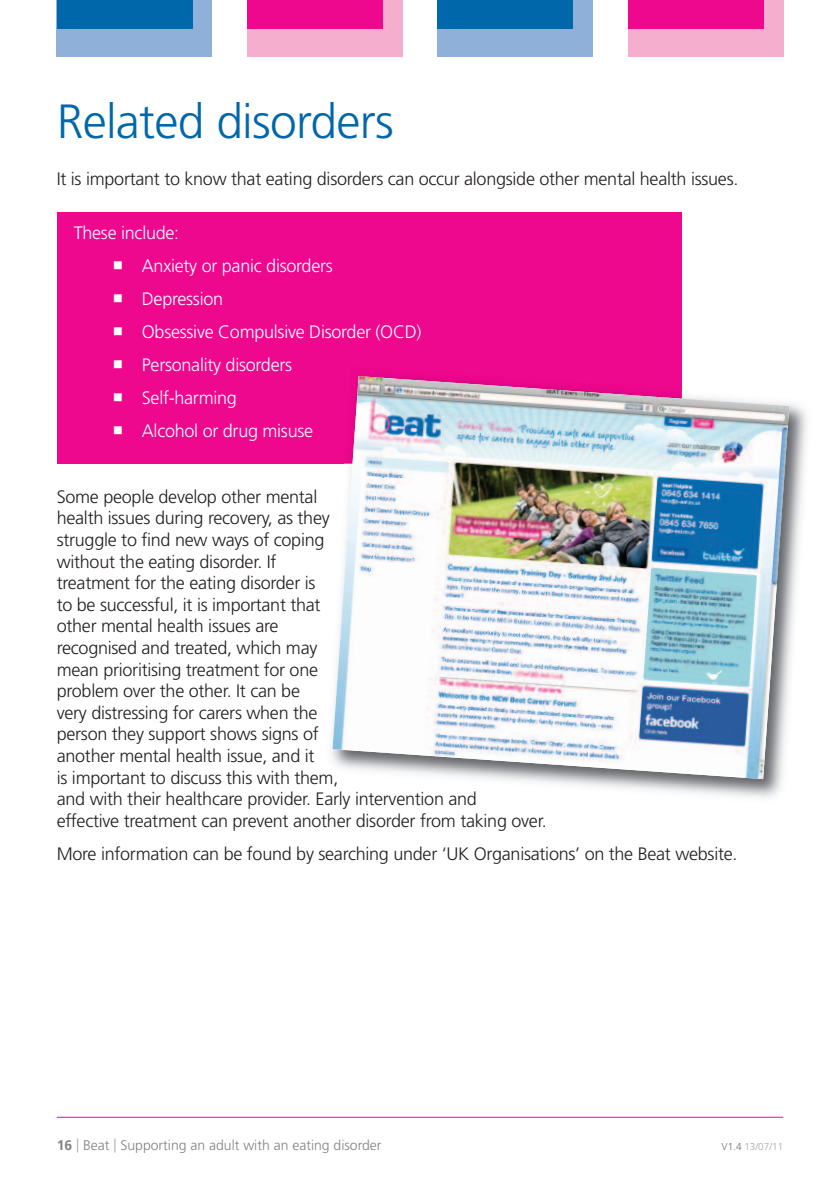
<style>
.page{position:relative;width:840px;height:1191px;background:#fff}
.page>*{position:absolute;margin:0;border:0;box-sizing:border-box;transform-origin:0 0}
.t1{font:300 48px "Frutiger";letter-spacing:-.015em;color:#0067ab}
.t2{font:300 18px/21.6px "Frutiger";letter-spacing:-.015em;color:#231f20}
.t3{font:300 18px/33px "Frutiger";letter-spacing:-.015em;color:#fff}
.t4{font:300 14px "Frutiger";color:#808285}
.t5{font:300 10px "Frutiger";color:#a8a9ad}
.s1{font-family:"Arial Unicode MS";font-weight:400}
.s2{font-weight:700}
.s3{color:#a8a9ad}
.s4{color:#6c6d70}
</style>
<div class="page">
<div style="left:57px;top:212px;width:624px;height:251px;background:#ed088d"></div>
<div style="left:57px;top:0;width:155px;height:57px;background:#8fb0d8"></div>
<div style="left:247px;top:0;width:155px;height:57px;background:#f5aece"></div>
<div style="left:57px;top:0;width:136px;height:28px;background:#0067ab"></div>
<div style="left:247px;top:0;width:136px;height:28px;background:#ed088d"></div>
<div style="left:437px;top:0;width:155px;height:57px;background:#8fb0d8"></div>
<div style="left:627px;top:0;width:155px;height:57px;background:#f5aece"></div>
<div style="left:437px;top:0;width:136px;height:28px;background:#0067ab"></div>
<div style="left:627px;top:0;width:136px;height:28px;background:#ed088d"></div>
<hr style="left:57px;top:1116px;width:725px;height:1px;background:#ed088d">
<img style="left:322px;top:404px;width:485px;height:394px">
<img style="left:332px;top:376px;width:456px;height:403px">
<h1 class="t1" style="left:57px;top:102px;width:338px">Related disorders</h1>
<p class="t2" style="left:57px;top:169px;width:682px">It is important to know that eating disorders can occur alongside other mental health issues.</p>
<p class="t3" style="left:113px;top:218px;width:309px;text-indent:-40px">These include:<br><span class="s1">￭</span> Anxiety or panic disorders<br><span class="s1">￭</span> Depression<br><span class="s1">￭</span> Obsessive Compulsive Disorder (OCD)<span class="s1">￭</span> Personality disorders<br><span class="s1">￭</span> Self-harming<br><span class="s1">￭</span> Alcohol or drug misuse</p>
<p class="t2" style="left:57px;top:487px;width:491px">Some people develop other mental<br>health issues during recovery, as they<br>struggle to find new ways of coping<br>without the eating disorder. If<br>treatment for the eating disorder is<br>to be successful, it is important that<br>other mental health issues are<br>recognised and treated, which may<br>mean prioritising treatment for one<br>problem over the other. It can be<br>very distressing for carers when the<br>person they support shows signs of<br>another mental health issue, and it<br>is important to discuss this with them,<br>and with their healthcare provider. Early intervention and<br>effective treatment can prevent another disorder from taking over.</p>
<p class="t2" style="left:57px;top:844px;width:682px">More information can be found by searching under ‘UK Organisations’ on the Beat website.</p>
<p class="t4" style="left:57px;top:1140px;width:326px"><span class="s2">16</span> <span class="s3">|</span> Beat <span class="s3">|</span> Supporting an adult with an eating disorder</p>
<p class="t5" style="left:721px;top:1143px;width:63px"><span class="s4">V1.4</span> 13/07/11</p>
</div>
